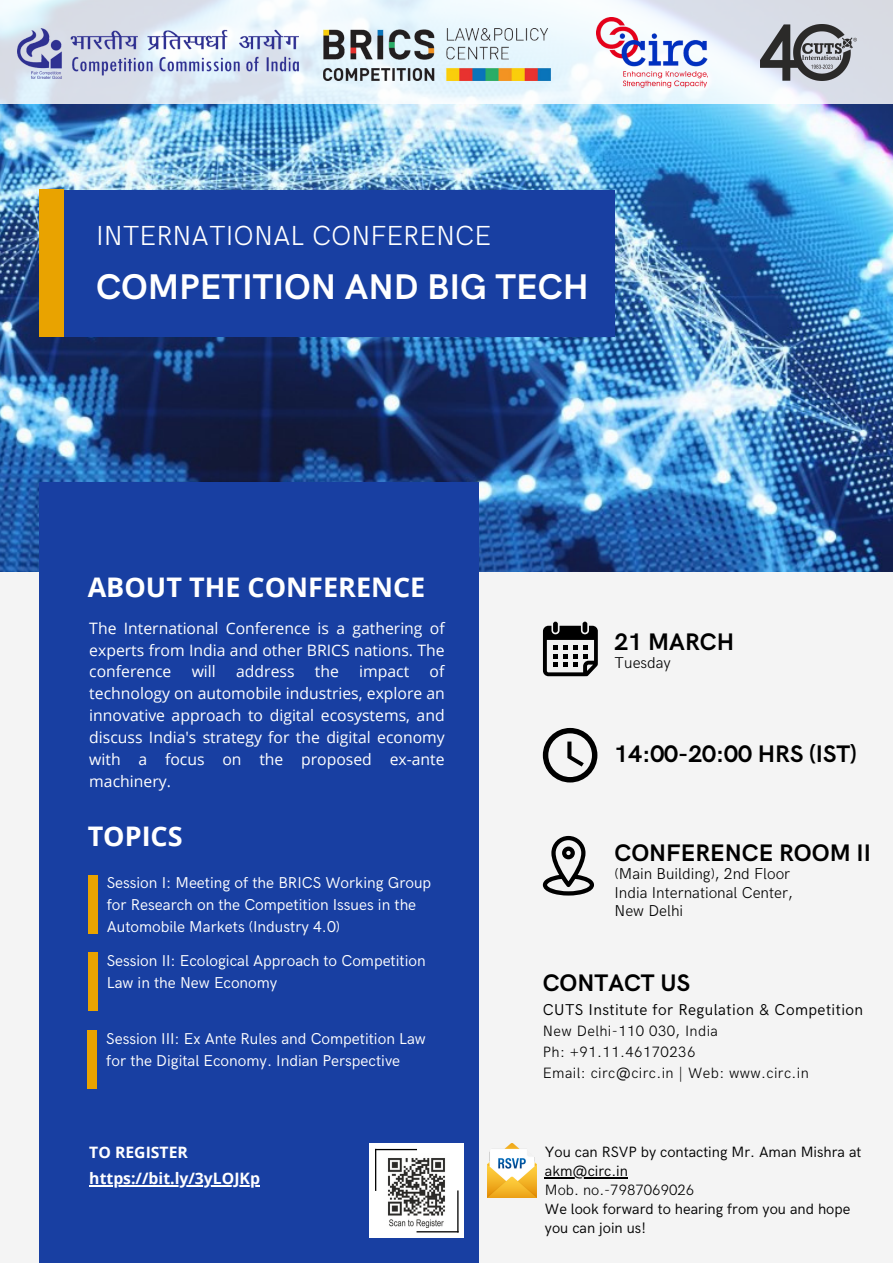
<style>
.page{position:relative;width:893px;height:1263px;background:#f4f4f4}
.page>*{position:absolute;margin:0;border:0;box-sizing:border-box;transform-origin:0 0}
.t1{font:700 35.78px "HK Grotesk";color:#fff}
.t2{font:300 27.67px "HK Grotesk";color:#fff}
.t3{font:700 27px "Open Sans";color:#fff}
.t4{font:700 24px "HK Grotesk";color:#000}
.t5{font:15.75px/21.9px "Open Sans";color:#fff;text-align:justify}
.t6{font:15.75px/21.9px "HK Grotesk";color:#fff}
.t7{font:300 15.75px "HK Grotesk";color:#000}
.t8{font:15.75px "HK Grotesk";letter-spacing:.025em;color:#000}
.t9{font:700 15.75px "Open Sans";color:#fff}
.t10{font:15px/19.1px "HK Grotesk";color:#000}
.t11{font:300 15px "HK Grotesk";letter-spacing:.025em;color:#000}
.t12{font:300 15px "HK Grotesk";color:#000}
</style>
<div class="page">
<img style="left:0;top:104px;width:893px;height:467px">
<div style="left:39px;top:482px;width:439px;height:781px;background:#183fa2"></div>
<div style="left:553px;top:622px;width:5px;height:11px;background:#000;border-radius:2px"></div>
<div style="left:582px;top:622px;width:5px;height:11px;background:#000;border-radius:2px"></div>
<svg style="left:543px;top:626px;width:55px;height:50px"></svg>
<svg style="left:543px;top:728px;width:54px;height:54px"></svg>
<svg style="left:543px;top:836px;width:51px;height:59px"></svg>
<div style="left:54px;top:190px;width:560px;height:147px;background:#183fa2"></div>
<div style="left:39px;top:190px;width:24px;height:147px;background:#e9a300"></div>
<svg style="left:0;top:0;width:893px;height:104px"></svg>
<img style="left:596px;top:18px;width:112px;height:69px">
<img style="left:760px;top:24px;width:96px;height:57px">
<img style="left:17px;top:29px;width:282px;height:50px">
<img style="left:323px;top:29px;width:228px;height:52px">
<div style="left:88px;top:875px;width:10px;height:58px;background:#e9a300"></div>
<div style="left:88px;top:953px;width:10px;height:58px;background:#e9a300"></div>
<div style="left:88px;top:1031px;width:9px;height:58px;background:#e9a300"></div>
<img style="left:487px;top:1143px;width:49px;height:54px">
<div style="left:370px;top:1143px;width:94px;height:94px;background:#fff"></div>
<hr style="left:375px;top:1149px;width:42px;height:1px;background:#000">
<hr style="left:375px;top:1149px;width:1px;height:42px;background:#000">
<hr style="left:416px;top:1231px;width:42px;height:1px;background:#000">
<hr style="left:457px;top:1190px;width:1px;height:42px;background:#000">
<img style="left:387px;top:1158px;width:58px;height:69px">
<hr style="left:89px;top:1185px;width:171px;height:1px;background:#fff">
<hr style="left:545px;top:1177px;width:83px;height:1px;background:#000">
<p class="t2" style="left:96px;top:220px;width:396px">INTERNATIONAL CONFERENCE</p>
<p class="t1" style="left:96px;top:267px;width:494px">COMPETITION AND BIG TECH</p>
<p class="t3" style="left:88px;top:568px;width:339px">ABOUT THE CONFERENCE</p>
<p class="t5" style="left:89px;top:616px;width:357px">The International Conference is a gathering of experts from India and other BRICS nations. The conference</p>
<p class="t5" style="left:89px;top:660px;width:357px;text-indent:340px">of technology on automobile industries, explore an innovative approach to digital ecosystems, and discuss India's strategy for the digital economy with a focus on the proposed ex-ante machinery.</p>
<p class="t5" style="left:192px;top:660px;width:26px">will</p>
<p class="t5" style="left:236px;top:660px;width:60px">address</p>
<p class="t5" style="left:315px;top:660px;width:26px">the</p>
<p class="t5" style="left:359px;top:660px;width:52px">impact</p>
<p class="t4" style="left:614px;top:628px;width:121px">21 MARCH</p>
<p class="t7" style="left:614px;top:654px;width:58px">Tuesday</p>
<p class="t4" style="left:614px;top:740px;width:244px">14:00-20:00 HRS (IST)</p>
<p class="t3" style="left:88px;top:817px;width:97px">TOPICS</p>
<p class="t6" style="left:107px;top:872px;width:326px">Session I: Meeting of the BRICS Working Group for Research on the Competition Issues in the<br>Automobile Markets (Industry 4.0)</p>
<p class="t6" style="left:107px;top:950px;width:320px">Session II: Ecological Approach to Competition<br>Law in the New Economy</p>
<p class="t6" style="left:106px;top:1028px;width:321px">Session III: Ex Ante Rules and Competition Law for the Digital Economy. Indian Perspective</p>
<p class="t9" style="left:89px;top:1141px;width:100px">TO REGISTER</p>
<p class="t9" style="left:89px;top:1167px;width:172px">https://bit.ly/3yLOJKp</p>
<p class="t4" style="left:614px;top:839px;width:258px">CONFERENCE ROOM II</p>
<p class="t7" style="left:614px;top:865px;width:177px">(Main Building), 2nd Floor</p>
<p class="t7" style="left:614px;top:883px;width:180px">India International Center,</p>
<p class="t7" style="left:614px;top:902px;width:70px">New Delhi</p>
<p class="t4" style="left:543px;top:969px;width:149px">CONTACT US</p>
<p class="t8" style="left:543px;top:1000px;width:322px">CUTS Institute for Regulation &amp; Competition</p>
<p class="t11" style="left:543px;top:1022px;width:177px">New Delhi-110 030, India</p>
<p class="t11" style="left:543px;top:1043px;width:154px">Ph: +91.11.46170236</p>
<p class="t11" style="left:543px;top:1064px;width:267px">Email: circ@circ.in | Web: www.circ.in</p>
<p class="t10" style="left:545px;top:1143px;width:318px">You can RSVP by contacting Mr. Aman Mishra at akm@circ.in</p>
<p class="t12" style="left:545px;top:1182px;width:151px">Mob. no.-7987069026</p>
<p class="t10" style="left:545px;top:1200px;width:307px">We look forward to hearing from you and hope you can join us!</p>
</div>
